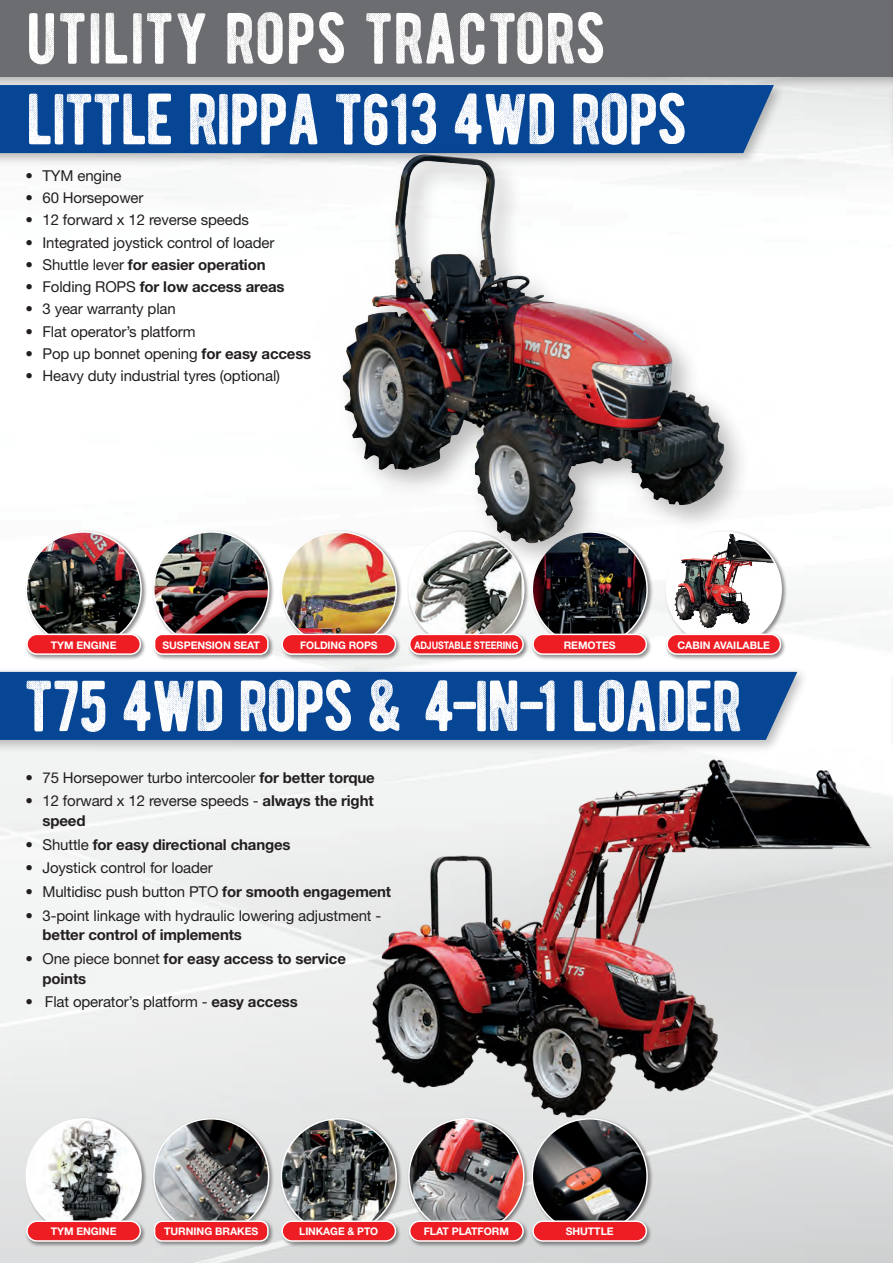
<style>
.page{position:relative;width:893px;height:1263px;background:#fff}
.page>*{position:absolute;margin:0;border:0;box-sizing:border-box;transform-origin:0 0}
.t1{font:72px/80.8px "BERNIER Distressed";letter-spacing:-.025em;color:#fff}
.t2{font:15px/19.5px "Helvetica Neue LT Std";letter-spacing:-.01em;color:#231f20}
.t3{font:700 15px/19.5px "Helvetica Neue LT Std";letter-spacing:-.01em;color:#231f20}
.t4{font:700 10.5px "Helvetica Neue LT Std";letter-spacing:-.005em;color:#fff}
.t5{font:700 10.5px "Helvetica Neue LT Std";letter-spacing:-.005em;color:#fff;scale:.84 1}
.s1{font-weight:400}
.s2{font-weight:700}
</style>
<div class="page">
<div style="left:0;top:0;width:893px;height:90px;background:#231f20;opacity:.3"></div>
<div style="left:0;top:0;width:893px;height:77px;background:#6c6d70"></div>
<div style="left:0;top:80px;width:787px;height:87px;background:#231f20;opacity:.3"></div>
<div style="left:0;top:85px;width:774px;height:68px;background:#074694"></div>
<div style="left:152px;top:530px;width:123px;height:123px;background:#231f20;opacity:.5"></div>
<img style="left:154px;top:532px;width:115px;height:115px;border-radius:57px">
<div style="left:152px;top:1117px;width:123px;height:123px;background:#231f20;opacity:.5"></div>
<img style="left:154px;top:1119px;width:115px;height:114px;border-radius:57px">
<div style="left:153px;top:632px;width:121px;height:28px;background:#231f20;opacity:.5"></div>
<div style="left:155px;top:634px;width:113px;height:20px;background:#ee1d23;border-radius:8px"></div>
<div style="left:154px;top:634px;width:115px;height:21px;border:2px solid #fff;border-radius:8px"></div>
<div style="left:153px;top:1219px;width:121px;height:28px;background:#231f20;opacity:.5"></div>
<div style="left:155px;top:1221px;width:113px;height:20px;background:#ee1d23;border-radius:8px"></div>
<div style="left:154px;top:1220px;width:115px;height:22px;border:2px solid #fff;border-radius:8px"></div>
<div style="left:407px;top:530px;width:123px;height:123px;background:#231f20;opacity:.5"></div>
<img style="left:409px;top:532px;width:115px;height:115px;border-radius:57px">
<div style="left:407px;top:1117px;width:123px;height:123px;background:#231f20;opacity:.5"></div>
<img style="left:409px;top:1119px;width:115px;height:114px;border-radius:57px">
<div style="left:530px;top:530px;width:123px;height:123px;background:#231f20;opacity:.5"></div>
<img style="left:532px;top:532px;width:115px;height:115px;border-radius:57px">
<div style="left:664px;top:530px;width:123px;height:123px;background:#231f20;opacity:.5"></div>
<img style="left:666px;top:571px;width:115px;height:61px">
<div style="left:530px;top:1117px;width:123px;height:123px;background:#231f20;opacity:.5"></div>
<img style="left:532px;top:1119px;width:115px;height:114px;border-radius:57px">
<div style="left:408px;top:632px;width:121px;height:28px;background:#231f20;opacity:.5"></div>
<div style="left:410px;top:634px;width:113px;height:20px;background:#ee1d23;border-radius:10px"></div>
<div style="left:409px;top:634px;width:115px;height:21px;border:2px solid #fff;border-radius:10px"></div>
<div style="left:408px;top:1219px;width:121px;height:28px;background:#231f20;opacity:.5"></div>
<div style="left:410px;top:1221px;width:113px;height:20px;background:#ee1d23;border-radius:10px"></div>
<div style="left:409px;top:1220px;width:115px;height:22px;border:2px solid #fff;border-radius:10px"></div>
<div style="left:531px;top:632px;width:122px;height:28px;background:#231f20;opacity:.5"></div>
<div style="left:533px;top:634px;width:113px;height:20px;background:#ee1d23;border-radius:10px"></div>
<div style="left:532px;top:634px;width:115px;height:21px;border:2px solid #fff;border-radius:10px"></div>
<div style="left:665px;top:632px;width:122px;height:28px;background:#231f20;opacity:.5"></div>
<div style="left:667px;top:634px;width:113px;height:20px;background:#ee1d23;border-radius:10px"></div>
<div style="left:666px;top:634px;width:115px;height:21px;border:2px solid #fff;border-radius:10px"></div>
<div style="left:531px;top:1219px;width:122px;height:28px;background:#231f20;opacity:.5"></div>
<div style="left:533px;top:1221px;width:113px;height:20px;background:#ee1d23;border-radius:10px"></div>
<div style="left:532px;top:1220px;width:115px;height:22px;border:2px solid #fff;border-radius:10px"></div>
<div style="left:279px;top:530px;width:124px;height:123px;background:#231f20;opacity:.5"></div>
<img style="left:281px;top:532px;width:115px;height:115px;border-radius:57px">
<div style="left:279px;top:1117px;width:124px;height:123px;background:#231f20;opacity:.5"></div>
<img style="left:281px;top:1119px;width:115px;height:114px;border-radius:57px">
<div style="left:280px;top:632px;width:122px;height:28px;background:#231f20;opacity:.5"></div>
<div style="left:282px;top:634px;width:113px;height:20px;background:#ee1d23;border-radius:10px"></div>
<div style="left:281px;top:634px;width:115px;height:21px;border:2px solid #fff;border-radius:10px"></div>
<div style="left:280px;top:1219px;width:122px;height:28px;background:#231f20;opacity:.5"></div>
<div style="left:282px;top:1221px;width:113px;height:20px;background:#ee1d23;border-radius:10px"></div>
<div style="left:281px;top:1220px;width:115px;height:22px;border:2px solid #fff;border-radius:10px"></div>
<div style="left:24px;top:530px;width:123px;height:123px;background:#231f20;opacity:.5"></div>
<img style="left:26px;top:532px;width:115px;height:115px;border-radius:57px">
<div style="left:24px;top:1117px;width:123px;height:123px;background:#231f20;opacity:.5"></div>
<img style="left:26px;top:1119px;width:115px;height:114px;border-radius:57px">
<div style="left:25px;top:632px;width:122px;height:28px;background:#231f20;opacity:.5"></div>
<div style="left:27px;top:634px;width:113px;height:20px;background:#ee1d23;border-radius:10px"></div>
<div style="left:26px;top:634px;width:115px;height:21px;border:2px solid #fff;border-radius:10px"></div>
<div style="left:25px;top:1219px;width:122px;height:28px;background:#231f20;opacity:.5"></div>
<div style="left:27px;top:1221px;width:113px;height:20px;background:#ee1d23;border-radius:10px"></div>
<div style="left:26px;top:1220px;width:115px;height:22px;border:2px solid #fff;border-radius:10px"></div>
<div style="left:0;top:667px;width:810px;height:87px;background:#231f20;opacity:.3"></div>
<div style="left:0;top:672px;width:797px;height:68px;background:#074694"></div>
<div style="left:335px;top:134px;width:558px;height:437px;background:#231f20;opacity:.3"></div>
<img style="left:220px;top:130px;width:663px;height:425px">
<img style="left:361px;top:748px;width:523px;height:381px">
<div style="left:888px;top:0;width:5px;height:90px;background:#6a6b6e"></div>
<hr style="left:889px;top:81px;width:4px;height:85px;background:#231f20;opacity:.3">
<svg style="left:892px;top:85px;width:1px;height:68px"></svg>
<h1 class="t1" style="left:26px;top:-3px;width:664px">UTILITY ROPS TRACTORS<br>LITTLE RIPPA T613 4WD ROPS</h1>
<p class="t2" style="left:26px;top:165px;width:97px">• TYM engine</p>
<p class="t2" style="left:26px;top:188px;width:119px">• 60 Horsepower</p>
<p class="t2" style="left:26px;top:210px;width:225px">• 12 forward x 12 reverse speeds</p>
<p class="t2" style="left:26px;top:232px;width:250px">• Integrated joystick control of loader</p>
<p class="t3" style="left:26px;top:254px;width:242px"><span class="s1">• Shuttle lever</span> for easier operation</p>
<p class="t3" style="left:26px;top:277px;width:261px"><span class="s1">• Folding ROPS</span> for low access areas</p>
<p class="t2" style="left:26px;top:299px;width:152px">• 3 year warranty plan</p>
<p class="t2" style="left:26px;top:321px;width:171px">• Flat operator’s platform</p>
<p class="t2" style="left:26px;top:343px;width:287px">• Pop up bonnet opening <span class="s2">for easy access</span></p>
<p class="t2" style="left:26px;top:366px;width:256px">• Heavy duty industrial tyres (optional)</p>
<p class="t4" style="left:51px;top:638px;width:67px">TYM ENGINE</p>
<p class="t4" style="left:162px;top:638px;width:99px">SUSPENSION SEAT</p>
<p class="t4" style="left:300px;top:638px;width:79px">FOLDING ROPS</p>
<p class="t5" style="left:414px;top:638px;width:125px">ADJUSTABLE STEERING</p>
<p class="t4" style="left:564px;top:638px;width:53px">REMOTES</p>
<p class="t4" style="left:678px;top:638px;width:94px">CABIN AVAILABLE</p>
<h1 class="t1" style="left:24px;top:664px;width:719px">T75 4WD ROPS &amp; 4-IN-1 LOADER</h1>
<p class="t2" style="left:26px;top:767px;width:351px">• 75 Horsepower turbo intercooler <span class="s2">for better torque</span></p>
<p class="t2" style="left:43px;top:791px;width:333px;text-indent:-17px">• 12 forward x 12 reverse speeds - <span class="s2">always the right speed</span></p>
<p class="t3" style="left:26px;top:834px;width:267px"><span class="s1">• Shuttle</span> for easy directional changes</p>
<p class="t2" style="left:26px;top:858px;width:189px">• Joystick control for loader</p>
<p class="t2" style="left:26px;top:882px;width:367px">• Multidisc push button PTO <span class="s2">for smooth engagement</span></p>
<p class="t2" style="left:26px;top:905px;width:357px">• 3-point linkage with hydraulic lowering adjustment -</p>
<p class="t3" style="left:43px;top:925px;width:201px">better control of implements</p>
<p class="t3" style="left:43px;top:949px;width:305px;text-indent:-17px"><span class="s1">• One piece bonnet</span> for easy access to service points</p>
<p class="t2" style="left:26px;top:992px;width:274px">• Flat operator’s platform - <span class="s2">easy access</span></p>
<p class="t4" style="left:51px;top:1225px;width:67px">TYM ENGINE</p>
<p class="t4" style="left:164px;top:1225px;width:96px">TURNING BRAKES</p>
<p class="t4" style="left:299px;top:1225px;width:81px">LINKAGE &amp; PTO</p>
<p class="t4" style="left:424px;top:1225px;width:87px">FLAT PLATFORM</p>
<p class="t4" style="left:566px;top:1225px;width:49px">SHUTTLE</p>
</div>
